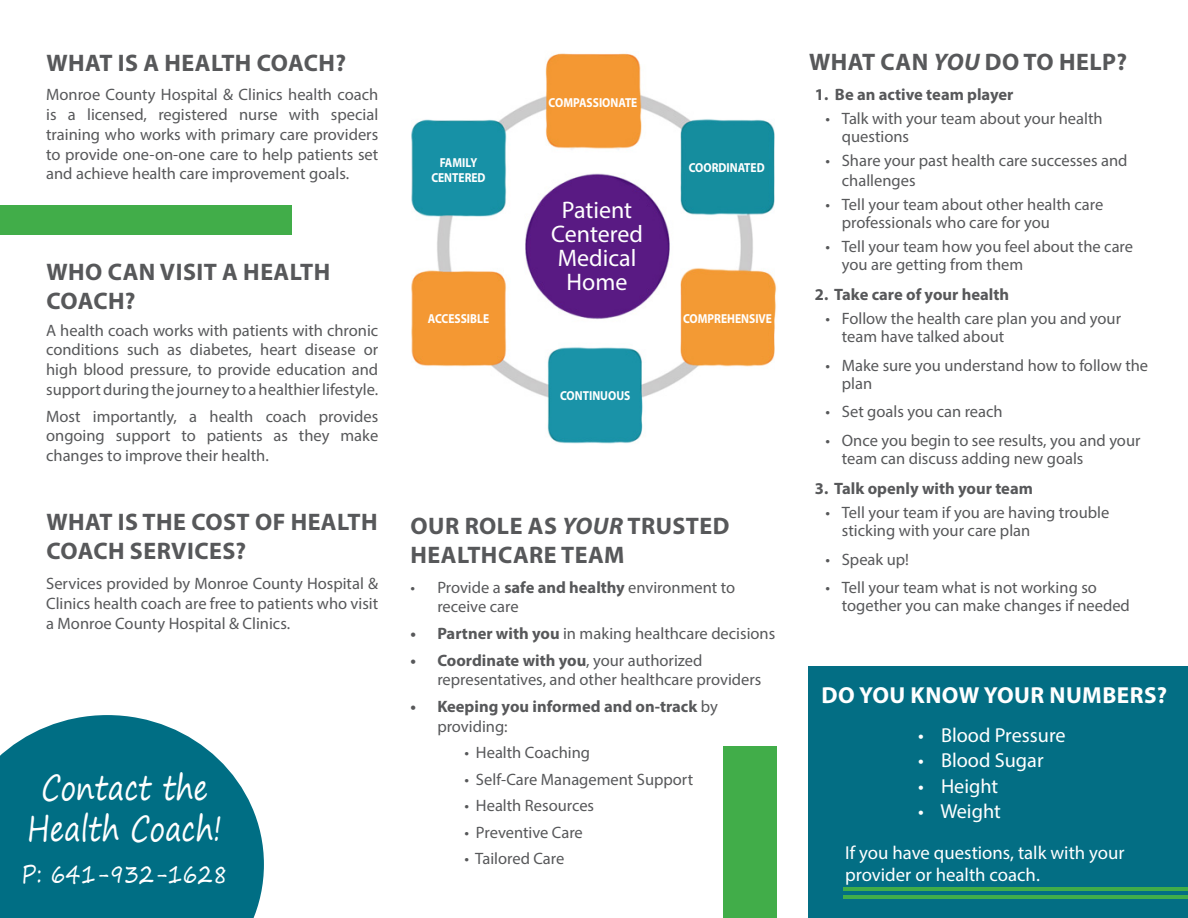
<style>
.page{position:relative;width:1188px;height:918px;background:#fff}
.page>*{position:absolute;margin:0;border:0;box-sizing:border-box;transform-origin:0 0}
.t1{font:34.5px "Segoe Print";color:#fff;scale:.81 1}
.t2{font:25.5px "Segoe Print";color:#fff;scale:.81 1}
.Interior_Titles{font:700 24px/28.8px "Myriad Pro";letter-spacing:.02em;color:#57585a}
.t3{font:24px "Myriad Pro";color:#fff}
.t4{font:700 23.25px "Myriad Pro";letter-spacing:.02em;color:#fff}
.t5{font:20.25px "Myriad Pro";color:#fff}
.t6{font:18.75px/22.5px "Myriad Pro";color:#fff}
.Interior_Titles-2{font:16.5px/19.8px "Myriad Pro";color:#57585a}
.Bullets{font:700 16.5px/19.8px "Myriad Pro";color:#57585a}
.t7{font:700 13.05px "Myriad Pro";color:#fff;scale:.88 1}
.s1{font-style:italic}
.s2{font-weight:700}
.s3{font-weight:400}
</style>
<div class="page">
<div style="left:809px;top:667px;width:379px;height:251px;background:#036e84"></div>
<hr style="left:844px;top:895px;width:344px;height:4px;background:#41ad49">
<hr style="left:844px;top:888px;width:344px;height:3px;background:#41ad49">
<img style="left:411px;top:53px;width:366px;height:391px">
<div style="left:724px;top:747px;width:53px;height:171px;background:#41ad49"></div>
<svg style="left:0;top:715px;width:264px;height:203px;background:#1f7f93"></svg>
<div style="left:0;top:205px;width:292px;height:29px;background:#41ad49"></div>
<p class="Interior_Titles" style="left:46px;top:48px;width:301px">WHAT IS A HEALTH COACH?</p>
<p class="Interior_Titles-2" style="left:46px;top:84px;width:334px;text-align:justify">Monroe County Hospital &amp; Clinics health coach is a licensed, registered nurse with special training who works with primary care providers to provide one-on-one care to help patients set and achieve health care improvement goals.</p>
<p class="Interior_Titles" style="left:46px;top:257px;width:285px">WHO CAN VISIT A HEALTH<br>COACH?</p>
<p class="Interior_Titles-2" style="left:46px;top:320px;width:334px;text-align:justify">A health coach works with patients with chronic conditions such as diabetes, heart disease or high blood pressure, to provide education and support during the journey to a healthier lifestyle.</p>
<p class="Interior_Titles-2" style="left:46px;top:406px;width:334px;text-align:justify">Most importantly, a health coach provides ongoing support to patients as they make changes to improve their health.</p>
<p class="Interior_Titles" style="left:46px;top:507px;width:333px">WHAT IS THE COST OF HEALTH<br>COACH SERVICES?</p>
<p class="Interior_Titles-2" style="left:46px;top:573px;width:334px;text-align:justify">Services provided by Monroe County Hospital &amp; Clinics health coach are free to patients who visit a Monroe County Hospital &amp; Clinics.</p>
<p class="t1" style="left:42px;top:757px;width:207px">Contact the</p>
<p class="t1" style="left:27px;top:798px;width:242px">Health Coach!</p>
<p class="t2" style="left:22px;top:851px;width:256px">P: 641-932-1628</p>
<p class="t7" style="left:440px;top:154px;width:44px">FAMILY</p>
<p class="t7" style="left:431px;top:169px;width:63px">CENTERED</p>
<p class="t7" style="left:428px;top:310px;width:71px">ACCESSIBLE</p>
<p class="t7" style="left:549px;top:94px;width:102px">COMPASSIONATE</p>
<p class="t3" style="left:562px;top:195px;width:72px">Patient</p>
<p class="t3" style="left:551px;top:219px;width:93px">Centered</p>
<p class="t3" style="left:558px;top:243px;width:80px">Medical</p>
<p class="t3" style="left:567px;top:267px;width:62px">Home</p>
<p class="t7" style="left:560px;top:387px;width:81px">CONTINUOUS</p>
<p class="t7" style="left:689px;top:159px;width:88px">COORDINATED</p>
<p class="t7" style="left:683px;top:310px;width:103px">COMPREHENSIVE</p>
<p class="Interior_Titles" style="left:411px;top:511px;width:321px">OUR ROLE AS <span class="s1">YOUR</span> TRUSTED<br>HEALTHCARE TEAM</p>
<p class="Interior_Titles-2" style="left:437px;top:577px;width:299px;text-indent:-27px">• Provide a <span class="s2">safe and healthy</span> environment to receive care</p>
<p class="Interior_Titles-2" style="left:410px;top:623px;width:366px"><span class="s2">• Partner with you</span> in making healthcare decisions</p>
<p class="Interior_Titles-2" style="left:437px;top:650px;width:326px;text-indent:-27px"><span class="s2">• Coordinate with you</span>, your authorized representatives, and other healthcare providers</p>
<p class="Bullets" style="left:437px;top:696px;width:282px;text-indent:-27px">• Keeping you informed and on-track <span class="s3">by providing:</span></p>
<p class="Interior_Titles-2" style="left:464px;top:743px;width:127px">• Health Coaching</p>
<p class="Interior_Titles-2" style="left:464px;top:769px;width:230px">• Self-Care Management Support</p>
<p class="Interior_Titles-2" style="left:464px;top:796px;width:131px">• Health Resources</p>
<p class="Interior_Titles-2" style="left:464px;top:822px;width:120px">• Preventive Care</p>
<p class="Interior_Titles-2" style="left:464px;top:849px;width:102px">• Tailored Care</p>
<p class="Interior_Titles" style="left:809px;top:46px;width:319px">WHAT CAN <span class="s1">YOU</span> DO TO HELP?</p>
<p class="Bullets" style="left:815px;top:84px;width:200px">1. Be an active team player</p>
<p class="Interior_Titles-2" style="left:842px;top:109px;width:262px;line-height:18px;text-indent:-16px">• Talk with your team about your health questions</p>
<p class="Interior_Titles-2" style="left:842px;top:151px;width:287px;text-indent:-16px">• Share your past health care successes and challenges</p>
<p class="Interior_Titles-2" style="left:842px;top:195px;width:263px;line-height:18px;text-indent:-16px">• Tell your team about other health care professionals who care for you</p>
<p class="Interior_Titles-2" style="left:842px;top:237px;width:293px;line-height:18px;text-indent:-16px">• Tell your team how you feel about the care you are getting from them</p>
<p class="Bullets" style="left:815px;top:284px;width:196px">2. Take care of your health</p>
<p class="Interior_Titles-2" style="left:842px;top:310px;width:281px;line-height:18px;text-indent:-16px">• Follow the health care plan you and your team have talked about</p>
<p class="Interior_Titles-2" style="left:842px;top:356px;width:308px;line-height:18px;text-indent:-16px">• Make sure you understand how to follow the plan</p>
<p class="Interior_Titles-2" style="left:825px;top:402px;width:179px">• Set goals you can reach</p>
<p class="Interior_Titles-2" style="left:842px;top:431px;width:300px;line-height:18px;text-indent:-16px">• Once you begin to see results, you and your team can discuss adding new goals</p>
<p class="Bullets" style="left:815px;top:478px;width:220px">3. Talk openly with your team</p>
<p class="Interior_Titles-2" style="left:842px;top:503px;width:269px;line-height:18px;text-indent:-16px">• Tell your team if you are having trouble sticking with your care plan</p>
<p class="Interior_Titles-2" style="left:825px;top:549px;width:85px">• Speak up!</p>
<p class="Interior_Titles-2" style="left:842px;top:578px;width:290px;line-height:18px;text-indent:-16px">• Tell your team what is not working so together you can make changes if needed</p>
<p class="t4" style="left:822px;top:680px;width:347px">DO YOU KNOW YOUR NUMBERS?</p>
<p class="t5" style="left:918px;top:722px;width:149px">• Blood Pressure</p>
<p class="t5" style="left:918px;top:748px;width:127px">• Blood Sugar</p>
<p class="t5" style="left:918px;top:773px;width:82px">• Height</p>
<p class="t5" style="left:918px;top:799px;width:84px">• Weight</p>
<p class="t6" style="left:845px;top:841px;width:281px">If you have questions, talk with your provider or health coach.</p>
</div>
